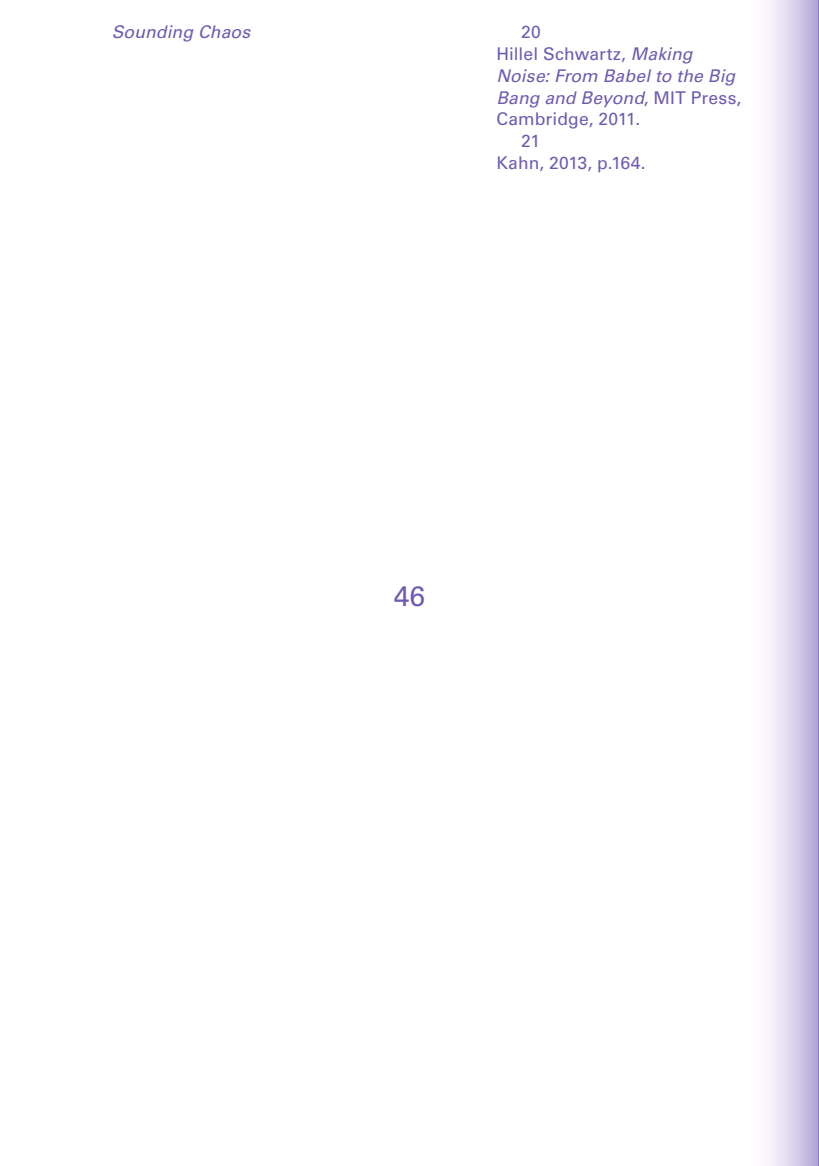
<style>
.page{position:relative;width:819px;height:1166px;background:#fff}
.page>*{position:absolute;margin:0;border:0;box-sizing:border-box;transform-origin:0 0}
.t1{font:28px "Univers LT";color:#6e5bb1}
.t2{font:italic 17.5px "Univers LT";letter-spacing:.005em;color:#6e5bb1}
.t3{font:17.5px "Univers LT";letter-spacing:.005em;color:#6e5bb1}
.s1{font-style:italic}
.s2{font-style:normal}
</style>
<div class="page">
<svg style="left:768px;top:0;width:51px;height:1166px;background:#d7cfe8"></svg>
<p class="t2" style="left:112px;top:21px;width:140px">Sounding Chaos</p>
<p class="t3" style="left:521px;top:21px;width:21px">20</p>
<p class="t3" style="left:496px;top:43px;width:198px">Hillel Schwartz, <span class="s1">Making</span></p>
<p class="t2" style="left:496px;top:65px;width:240px">Noise: From Babel to the Big</p>
<p class="t2" style="left:496px;top:87px;width:246px">Bang and Beyond<span class="s2">, MIT Press,</span></p>
<p class="t3" style="left:496px;top:109px;width:145px">Cambridge, 2011.</p>
<p class="t3" style="left:521px;top:131px;width:21px">21</p>
<p class="t3" style="left:496px;top:153px;width:151px">Kahn, 2013, p.164.</p>
<h1 class="t1" style="left:394px;top:579px;width:33px">46</h1>
</div>
